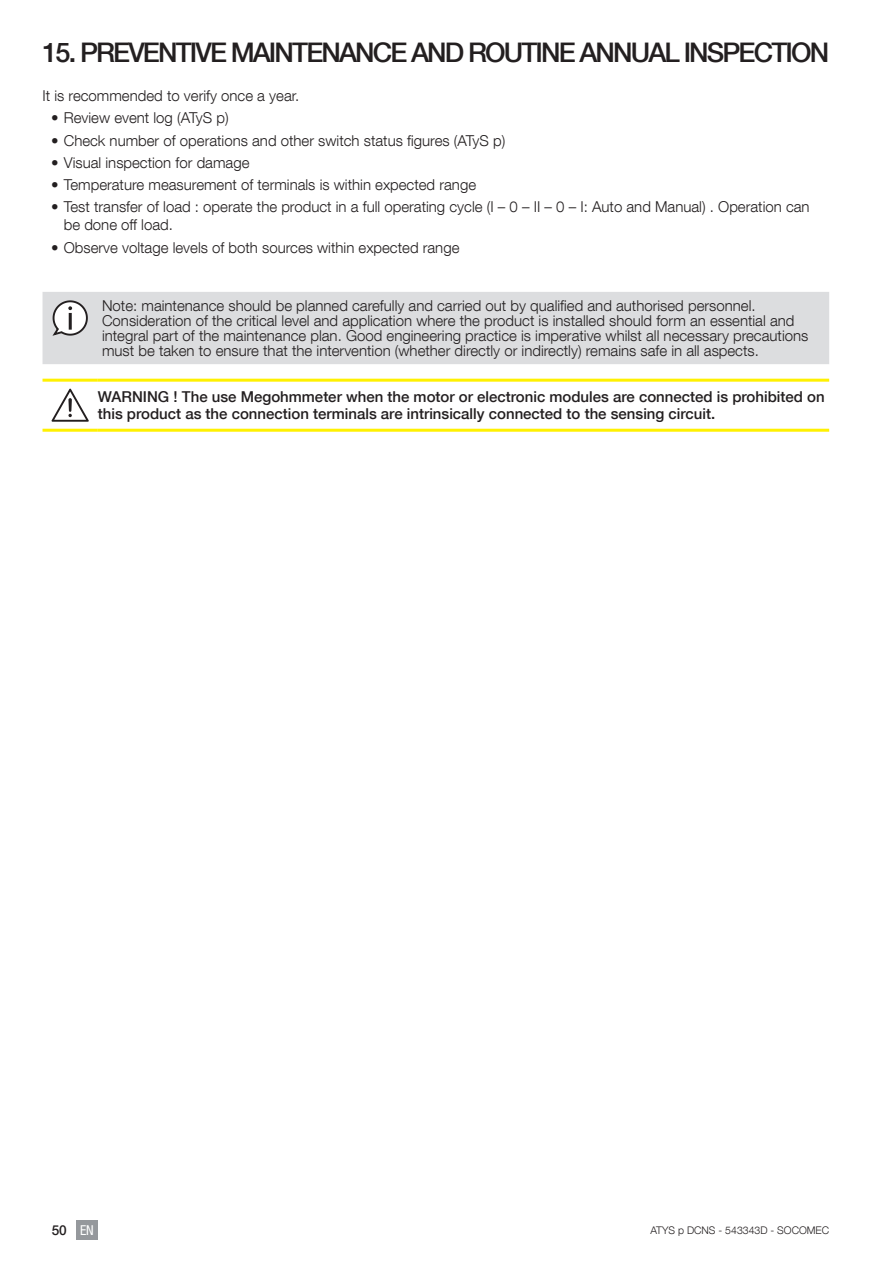
<style>
.page{position:relative;width:893px;height:1263px;background:#fff}
.page>*{position:absolute;margin:0;border:0;box-sizing:border-box;transform-origin:0 0}
.t1{font:500 27px "Helvetica Neue LT Com";letter-spacing:-.07em;color:#231f20}
.t2{font:300 15px/15px "Helvetica Neue LT Com";color:#231f20}
.t3{font:500 15px/16.5px "Helvetica Neue LT Com";color:#231f20}
.t4{font:500 13.65px "Helvetica Neue LT Com";color:#231f20}
.t5{font:300 10.5px "Helvetica Neue LT Com";color:#231f20}
.s1{font-weight:400;font-stretch:condensed;color:#fff}
</style>
<div class="page">
<div style="left:76px;top:1220px;width:22px;height:19px;background:#95989c"></div>
<div style="left:43px;top:292px;width:786px;height:72px;background:#dcdddf"></div>
<svg style="left:52px;top:300px;width:36px;height:36px"></svg>
<hr style="left:43px;top:379px;width:55px;height:3px;background:#fff101">
<hr style="left:98px;top:379px;width:731px;height:3px;background:#fff101">
<hr style="left:43px;top:429px;width:55px;height:3px;background:#fff101">
<hr style="left:98px;top:429px;width:731px;height:3px;background:#fff101">
<svg style="left:52px;top:389px;width:37px;height:33px"></svg>
<h1 class="t1" style="left:43px;top:36px;width:788px">15. PREVENTIVE MAINTENANCE AND ROUTINE ANNUAL INSPECTION</h1>
<p class="t2" style="left:43px;top:88px;width:258px">It is recommended to verify once a year.</p>
<p class="t2" style="left:51px;top:110px;width:179px">• Review event log (ATyS p)</p>
<p class="t2" style="left:51px;top:132px;width:456px">• Check number of operations and other switch status figures (ATyS p)</p>
<p class="t2" style="left:51px;top:155px;width:200px">• Visual inspection for damage</p>
<p class="t2" style="left:51px;top:177px;width:427px">• Temperature measurement of terminals is within expected range</p>
<p class="t2" style="left:64px;top:198px;width:747px;line-height:18px;text-indent:-13px">• Test transfer of load : operate the product in a full operating cycle (I – 0 – II – 0 – I: Auto and Manual) . Operation can be done off load.</p>
<p class="t2" style="left:51px;top:239px;width:410px">• Observe voltage levels of both sources within expected range</p>
<p class="t2" style="left:102px;top:298px;width:708px">Note: maintenance should be planned carefully and carried out by qualified and authorised personnel.<br>Consideration of the critical level and application where the product is installed should form an essential and integral part of the maintenance plan. Good engineering practice is imperative whilst all necessary precautions must be taken to ensure that the intervention (whether directly or indirectly) remains safe in all aspects.</p>
<p class="t3" style="left:98px;top:388px;width:728px">WARNING ! The use Megohmmeter when the motor or electronic modules are connected is prohibited on this product as the connection terminals are intrinsically connected to the sensing circuit.</p>
<p class="t4" style="left:52px;top:1221px;width:44px">50 <span class="s1">EN</span></p>
<p class="t5" style="left:650px;top:1223px;width:180px">ATYS p DCNS - 543343D - SOCOMEC</p>
</div>
